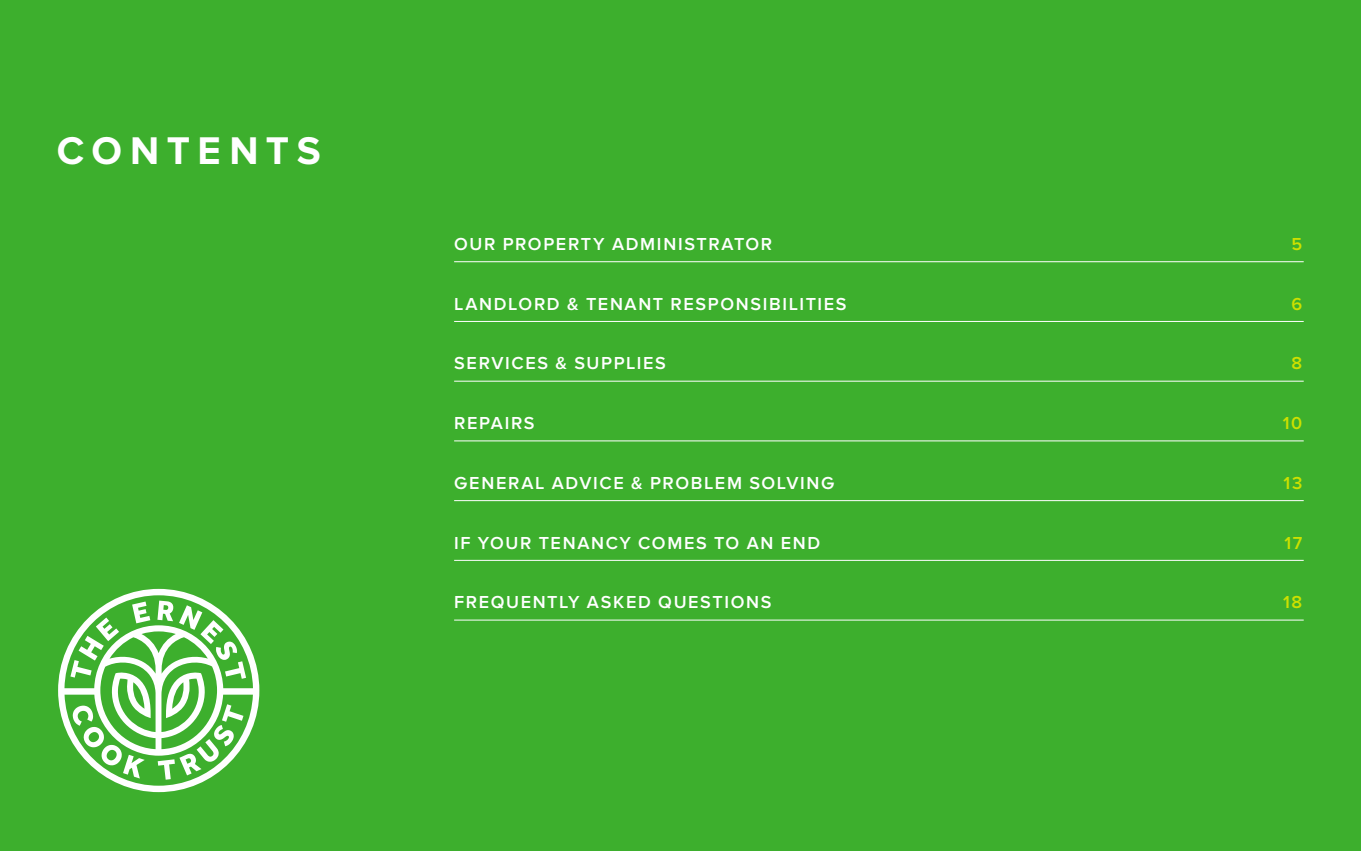
<style>
.page{position:relative;width:1361px;height:851px;background:#fff}
.page>*{position:absolute;margin:0;border:0;box-sizing:border-box;transform-origin:0 0}
.t1{font:700 40px "Proxima Nova A";letter-spacing:.185em;color:#fff}
.t2{font:600 18px "Proxima Nova A";letter-spacing:.09em;color:#fff}
.t3{font:600 18px "Proxima Nova A";letter-spacing:.09em;color:#cde000}
</style>
<div class="page">
<div style="left:0;top:0;width:1361px;height:850px;background:#3daf2d"></div>
<hr style="left:454px;top:261px;width:849px;height:1px;background:#fff">
<hr style="left:454px;top:321px;width:849px;height:1px;background:#fff">
<hr style="left:454px;top:380px;width:849px;height:1px;background:#fff">
<hr style="left:454px;top:440px;width:849px;height:1px;background:#fff">
<hr style="left:454px;top:500px;width:849px;height:1px;background:#fff">
<hr style="left:454px;top:559px;width:849px;height:1px;background:#fff">
<hr style="left:454px;top:619px;width:849px;height:1px;background:#fff">
<svg style="left:58px;top:588px;width:201px;height:204px"></svg>
<h1 class="t1" style="left:57px;top:128px;width:266px">CONTENTS</h1>
<p class="t2" style="left:454px;top:233px;width:320px">OUR PROPERTY ADMINISTRATOR</p>
<p class="t3" style="left:1291px;top:233px;width:12px">5</p>
<p class="t2" style="left:454px;top:293px;width:394px">LANDLORD &amp; TENANT RESPONSIBILITIES</p>
<p class="t3" style="left:1291px;top:293px;width:12px">6</p>
<p class="t2" style="left:454px;top:353px;width:213px">SERVICES &amp; SUPPLIES</p>
<p class="t3" style="left:1291px;top:353px;width:12px">8</p>
<p class="t2" style="left:454px;top:412px;width:82px">REPAIRS</p>
<p class="t3" style="left:1282px;top:412px;width:21px">10</p>
<p class="t2" style="left:454px;top:472px;width:382px">GENERAL ADVICE &amp; PROBLEM SOLVING</p>
<p class="t3" style="left:1283px;top:472px;width:20px">13</p>
<p class="t2" style="left:454px;top:532px;width:368px">IF YOUR TENANCY COMES TO AN END</p>
<p class="t3" style="left:1284px;top:532px;width:19px">17</p>
<p class="t2" style="left:454px;top:591px;width:319px">FREQUENTLY ASKED QUESTIONS</p>
<p class="t3" style="left:1283px;top:591px;width:21px">18</p>
</div>
